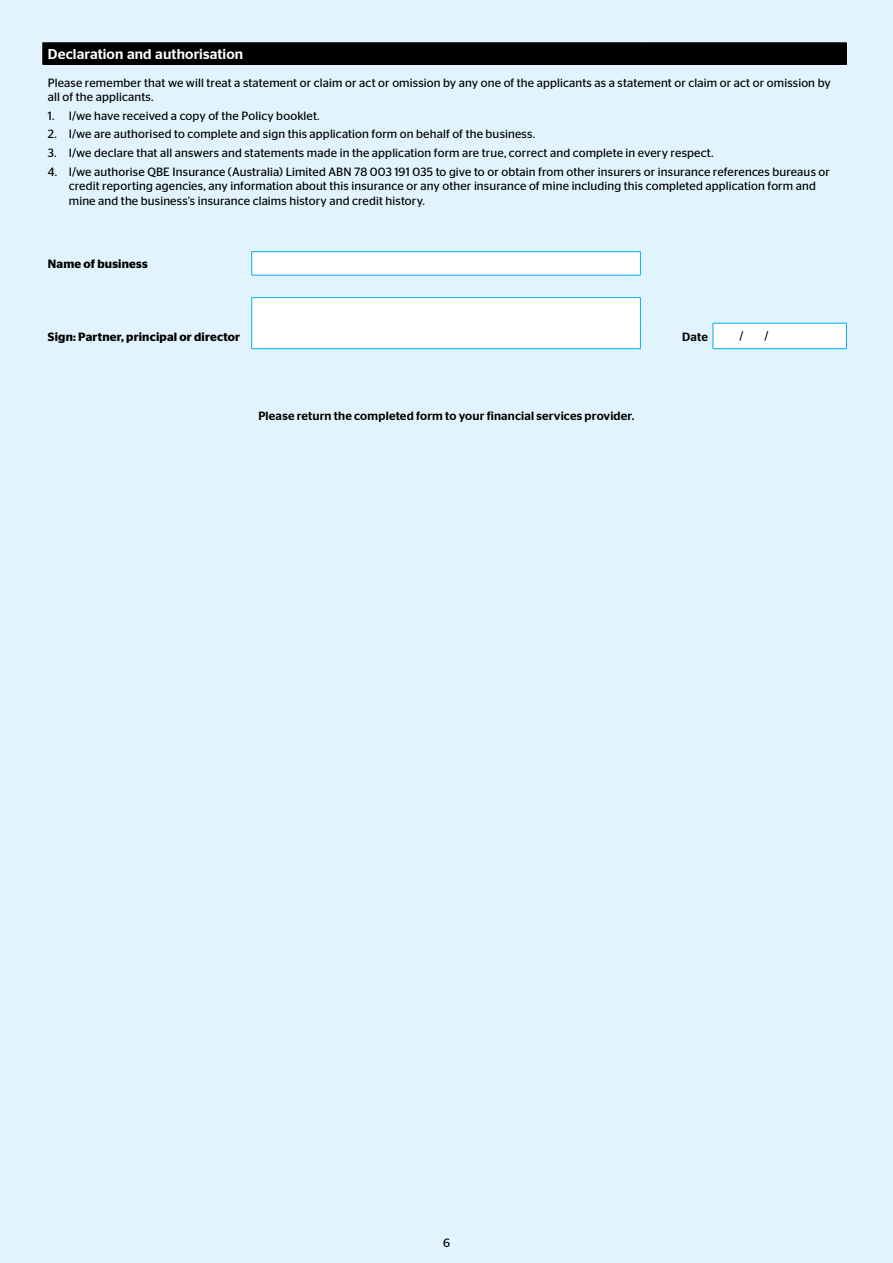
<style>
.page{position:relative;width:893px;height:1263px;background:#e1f4fd}
.page>*{position:absolute;margin:0;border:0;box-sizing:border-box;transform-origin:0 0}
.t1{font:500 14.25px "Stag Sans";letter-spacing:.01em;color:#fff}
.t2{font:12px/14.4px "Stag Sans";letter-spacing:.01em;color:#000}
.t3{font:500 12px "Stag Sans";letter-spacing:.015em;color:#000}
.t4{font:600 12px "Stag Sans";letter-spacing:.015em;color:#000}
</style>
<div class="page">
<div style="left:43px;top:43px;width:803px;height:21px;background:#000"></div>
<svg style="left:252px;top:252px;width:594px;height:97px;fill:#fff"></svg>
<hr style="left:43px;top:42px;width:209px;height:1px;background:#000">
<svg style="left:42px;top:43px;width:1px;height:21px"></svg>
<hr style="left:252px;top:42px;width:388px;height:1px;background:#000">
<hr style="left:640px;top:42px;width:73px;height:1px;background:#000">
<hr style="left:713px;top:42px;width:134px;height:1px;background:#000">
<svg style="left:846px;top:43px;width:1px;height:21px"></svg>
<hr style="left:43px;top:64px;width:209px;height:1px;background:#000">
<hr style="left:252px;top:64px;width:388px;height:1px;background:#000">
<hr style="left:640px;top:64px;width:73px;height:1px;background:#000">
<hr style="left:713px;top:64px;width:134px;height:1px;background:#000">
<hr style="left:251px;top:251px;width:390px;height:1px;background:#00aeef">
<svg style="left:251px;top:252px;width:1px;height:23px"></svg>
<svg style="left:640px;top:252px;width:1px;height:23px"></svg>
<hr style="left:251px;top:275px;width:390px;height:1px;background:#00aeef">
<hr style="left:713px;top:323px;width:134px;height:1px;background:#00aeef">
<svg style="left:713px;top:323px;width:1px;height:25px"></svg>
<svg style="left:846px;top:323px;width:1px;height:25px"></svg>
<hr style="left:713px;top:348px;width:134px;height:1px;background:#00aeef">
<hr style="left:251px;top:297px;width:390px;height:1px;background:#00aeef">
<hr style="left:251px;top:348px;width:390px;height:1px;background:#00aeef">
<svg style="left:251px;top:298px;width:1px;height:50px"></svg>
<svg style="left:640px;top:298px;width:1px;height:50px"></svg>
<p class="t1" style="left:48px;top:46px;width:197px">Declaration and authorisation</p>
<p class="t2" style="left:48px;top:75px;width:784px">Please remember that we will treat a statement or claim or act or omission by any one of the applicants as a statement or claim or act or omission by all of the applicants.</p>
<p class="t2" style="left:48px;top:108px;width:273px">1. I/we have received a copy of the Policy booklet.</p>
<p class="t2" style="left:48px;top:127px;width:489px">2. I/we are authorised to complete and sign this application form on behalf of the business.</p>
<p class="t2" style="left:48px;top:146px;width:667px">3. I/we declare that all answers and statements made in the application form are true, correct and complete in every respect.</p>
<p class="t2" style="left:69px;top:164px;width:763px;text-indent:-21px">4. I/we authorise QBE Insurance (Australia) Limited ABN 78 003 191 035 to give to or obtain from other insurers or insurance references bureaus or credit reporting agencies, any information about this insurance or any other insurance of mine including this completed application form and mine and the business’s insurance claims history and credit history.</p>
<p class="t4" style="left:48px;top:257px;width:101px">Name of business</p>
<p class="t4" style="left:48px;top:330px;width:194px">Sign: Partner, principal or director</p>
<p class="t3" style="left:682px;top:330px;width:27px">Date</p>
<p class="t2" style="left:739px;top:328px;width:6px">/</p>
<p class="t2" style="left:765px;top:328px;width:6px">/</p>
<p class="t3" style="left:258px;top:409px;width:378px">Please return the completed form to your financial services provider.</p>
<p class="t2" style="left:443px;top:1235px;width:8px">6</p>
</div>
